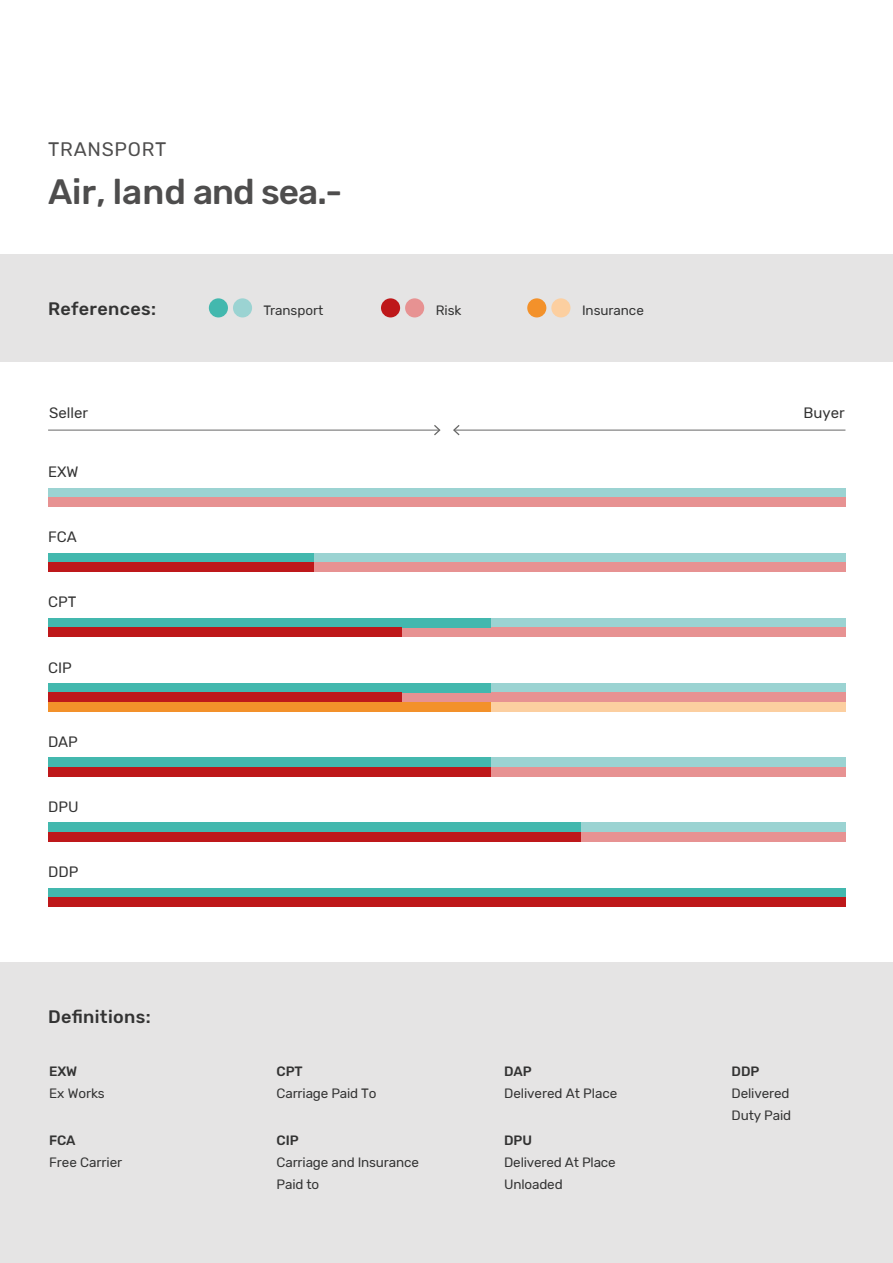
<style>
.page{position:relative;width:893px;height:1263px;background:#fff}
.page>*{position:absolute;margin:0;border:0;box-sizing:border-box;transform-origin:0 0}
.t1{font:500 35.1px "Rubik";letter-spacing:-.005em;color:#4e4d4d}
.t2{font:19.5px "Rubik";letter-spacing:.04em;color:#4e4d4d}
.t3{font:500 18px "Rubik";letter-spacing:.02em;color:#333}
.t4{font:15px "Rubik";color:#333}
.t5{font:13.5px/22.2px "Rubik";letter-spacing:-.01em;color:#333}
.t6{font:500 13.5px "Rubik";letter-spacing:-.005em;color:#333}
</style>
<div class="page">
<div style="left:0;top:254px;width:893px;height:108px;background:#e5e4e4"></div>
<div style="left:0;top:962px;width:893px;height:301px;background:#e5e4e4"></div>
<hr style="left:454px;top:430px;width:391px;height:1px;background:#676766">
<svg style="left:453px;top:425px;width:7px;height:10px"></svg>
<hr style="left:48px;top:430px;width:391px;height:1px;background:#676766">
<svg style="left:434px;top:425px;width:7px;height:10px"></svg>
<div style="left:48px;top:488px;width:798px;height:9px;background:#9bd3d2"></div>
<div style="left:48px;top:497px;width:798px;height:9px;background:#e79292"></div>
<div style="left:314px;top:553px;width:532px;height:9px;background:#9bd3d2"></div>
<div style="left:314px;top:562px;width:532px;height:10px;background:#e79292"></div>
<div style="left:491px;top:618px;width:355px;height:10px;background:#9bd3d2"></div>
<div style="left:402px;top:628px;width:444px;height:9px;background:#e79292"></div>
<div style="left:491px;top:758px;width:355px;height:9px;background:#9bd3d2"></div>
<div style="left:491px;top:767px;width:355px;height:9px;background:#e79292"></div>
<div style="left:581px;top:823px;width:265px;height:9px;background:#9bd3d2"></div>
<div style="left:581px;top:832px;width:265px;height:9px;background:#e79292"></div>
<div style="left:491px;top:683px;width:355px;height:10px;background:#9bd3d2"></div>
<div style="left:402px;top:693px;width:444px;height:9px;background:#e79292"></div>
<div style="left:491px;top:702px;width:355px;height:9px;background:#fccfa0"></div>
<div style="left:48px;top:553px;width:266px;height:9px;background:#43b8ae"></div>
<div style="left:48px;top:758px;width:443px;height:9px;background:#43b8ae"></div>
<div style="left:48px;top:767px;width:443px;height:9px;background:#be181a"></div>
<div style="left:48px;top:683px;width:443px;height:10px;background:#43b8ae"></div>
<div style="left:48px;top:693px;width:354px;height:9px;background:#be181a"></div>
<div style="left:48px;top:702px;width:443px;height:9px;background:#f3912a"></div>
<div style="left:48px;top:562px;width:266px;height:10px;background:#be181a"></div>
<div style="left:48px;top:618px;width:443px;height:10px;background:#43b8ae"></div>
<div style="left:48px;top:628px;width:354px;height:9px;background:#be181a"></div>
<div style="left:48px;top:823px;width:533px;height:9px;background:#43b8ae"></div>
<div style="left:48px;top:832px;width:533px;height:9px;background:#be181a"></div>
<div style="left:48px;top:888px;width:798px;height:9px;background:#43b8ae"></div>
<div style="left:48px;top:897px;width:798px;height:9px;background:#be181a"></div>
<div style="left:209px;top:298px;width:19px;height:19px;background:#43b8ae;border-radius:50%"></div>
<div style="left:233px;top:298px;width:19px;height:19px;background:#9bd3d2;border-radius:50%"></div>
<div style="left:381px;top:298px;width:19px;height:19px;background:#be181a;border-radius:50%"></div>
<div style="left:405px;top:298px;width:19px;height:19px;background:#e79292;border-radius:50%"></div>
<div style="left:527px;top:298px;width:19px;height:19px;background:#f3912a;border-radius:50%"></div>
<div style="left:551px;top:298px;width:19px;height:19px;background:#fccfa0;border-radius:50%"></div>
<h2 class="t2" style="left:48px;top:138px;width:120px">TRANSPORT</h2>
<h1 class="t1" style="left:48px;top:171px;width:296px">Air, land and sea.-</h1>
<h3 class="t3" style="left:48px;top:298px;width:109px">References:</h3>
<p class="t5" style="left:264px;top:299px;width:61px">Transport</p>
<p class="t5" style="left:436px;top:299px;width:27px">Risk</p>
<p class="t5" style="left:582px;top:299px;width:63px">Insurance</p>
<p class="t4" style="left:49px;top:405px;width:40px">Seller</p>
<p class="t4" style="left:803px;top:405px;width:43px">Buyer</p>
<p class="t4" style="left:48px;top:463px;width:32px">EXW</p>
<p class="t4" style="left:48px;top:528px;width:30px">FCA</p>
<p class="t4" style="left:48px;top:593px;width:30px">CPT</p>
<p class="t4" style="left:48px;top:659px;width:25px">CIP</p>
<p class="t4" style="left:48px;top:733px;width:31px">DAP</p>
<p class="t4" style="left:48px;top:798px;width:32px">DPU</p>
<p class="t4" style="left:48px;top:863px;width:32px">DDP</p>
<h3 class="t3" style="left:48px;top:1006px;width:104px">Definitions:</h3>
<p class="t6" style="left:49px;top:1064px;width:30px">EXW</p>
<p class="t5" style="left:49px;top:1083px;width:57px">Ex Works</p>
<p class="t6" style="left:49px;top:1133px;width:28px">FCA</p>
<p class="t5" style="left:49px;top:1152px;width:75px">Free Carrier</p>
<p class="t6" style="left:277px;top:1064px;width:28px">CPT</p>
<p class="t5" style="left:277px;top:1083px;width:102px">Carriage Paid To</p>
<p class="t6" style="left:277px;top:1133px;width:24px">CIP</p>
<p class="t5" style="left:277px;top:1152px;width:144px">Carriage and Insurance<br>Paid to</p>
<p class="t6" style="left:504px;top:1064px;width:29px">DAP</p>
<p class="t5" style="left:504px;top:1083px;width:115px">Delivered At Place</p>
<p class="t6" style="left:504px;top:1133px;width:29px">DPU</p>
<p class="t5" style="left:504px;top:1152px;width:113px">Delivered At Place<br>Unloaded</p>
<p class="t6" style="left:732px;top:1064px;width:29px">DDP</p>
<p class="t5" style="left:732px;top:1083px;width:61px">Delivered<br>Duty Paid</p>
</div>
